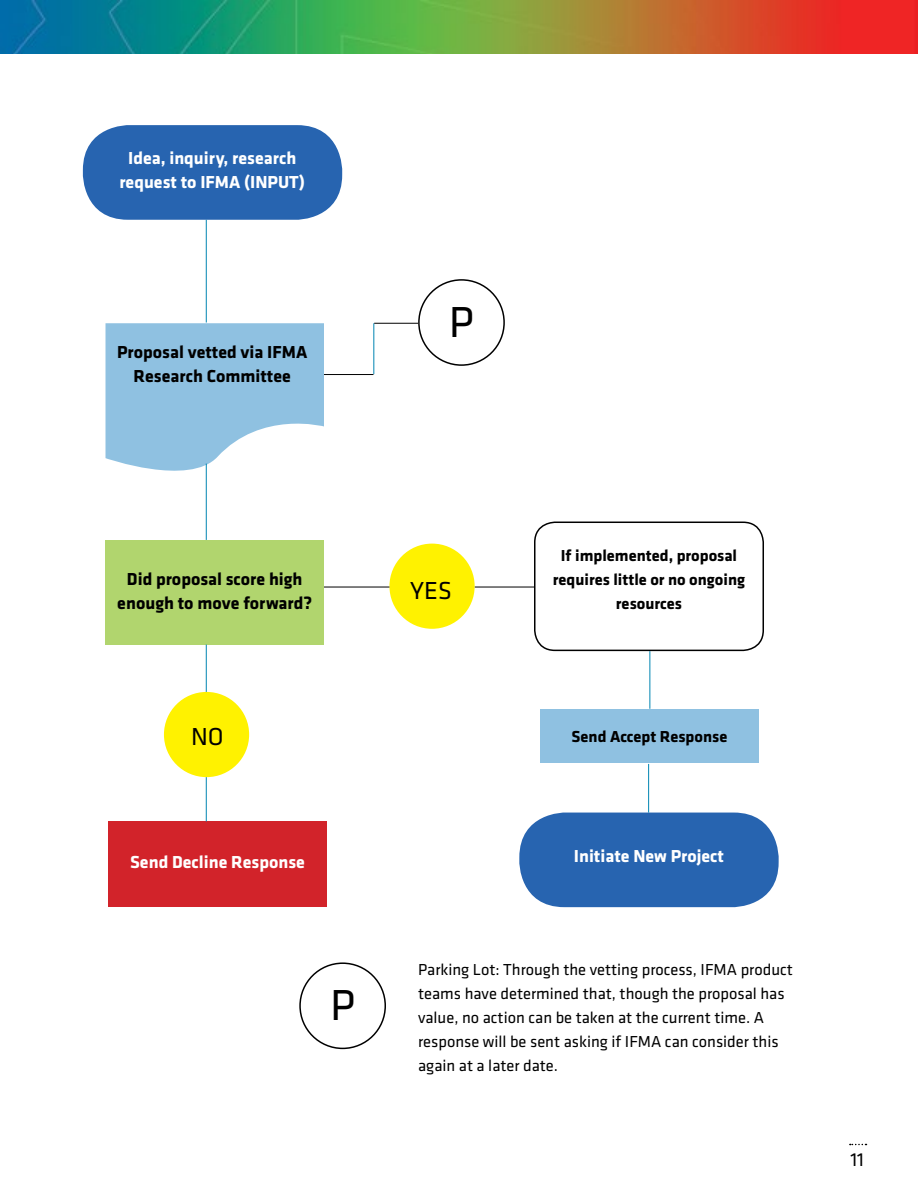
<style>
.page{position:relative;width:918px;height:1188px;background:#fff}
.page>*{position:absolute;margin:0;border:0;box-sizing:border-box;transform-origin:0 0}
.t1{font:45px "Klavika";color:#000}
.t2{font:25.5px "Klavika";color:#000}
.t3{font:19.5px "Klavika";color:#000}
.t4{font:700 18px/24px "Klavika";color:#fff;text-align:center}
.t5{font:700 18px/24px "Klavika";color:#000;text-align:center}
.t6{font:16.5px/24px "Klavika";color:#000}
.t7{font:700 16.5px/24px "Klavika";color:#000;text-align:center}
</style>
<div class="page">
<svg style="left:850px;top:1144px;width:17px;height:1px"></svg>
<div style="left:540px;top:709px;width:219px;height:54px;background:#8fc1e1"></div>
<div style="left:519px;top:813px;width:260px;height:94px;background:#2764b0;border-radius:45px"></div>
<div style="left:108px;top:821px;width:219px;height:86px;background:#d2232a"></div>
<div style="left:106px;top:540px;width:218px;height:105px;background:#b1d56e"></div>
<svg style="left:106px;top:323px;width:218px;height:164px"></svg>
<div style="left:83px;top:125px;width:259px;height:95px;background:#2764b0;border-radius:45px"></div>
<img style="left:0;top:0;width:918px;height:54px">
<div style="left:534px;top:522px;width:230px;height:129px;border:2px solid #000;border-radius:20px"></div>
<div style="left:418px;top:279px;width:87px;height:87px;border:2px solid #000;border-radius:50%"></div>
<div style="left:389px;top:544px;width:86px;height:85px;background:#fff200;border-radius:50%"></div>
<div style="left:299px;top:962px;width:87px;height:87px;border:2px solid #000;border-radius:50%"></div>
<div style="left:164px;top:692px;width:85px;height:85px;background:#fff200;border-radius:50%"></div>
<hr style="left:206px;top:220px;width:1px;height:102px;background:#0085b2">
<hr style="left:206px;top:464px;width:1px;height:76px;background:#0085b2">
<hr style="left:373px;top:323px;width:1px;height:51px;background:#0085b2">
<hr style="left:650px;top:651px;width:1px;height:58px;background:#0085b2">
<hr style="left:648px;top:764px;width:1px;height:49px;background:#0085b2">
<hr style="left:206px;top:645px;width:1px;height:47px;background:#0085b2">
<hr style="left:206px;top:777px;width:1px;height:44px;background:#0085b2">
<hr style="left:324px;top:587px;width:65px;height:1px;background:#000">
<hr style="left:374px;top:323px;width:44px;height:1px;background:#000">
<hr style="left:324px;top:374px;width:49px;height:1px;background:#000">
<hr style="left:475px;top:587px;width:59px;height:1px;background:#000">
<p class="t4" style="left:119px;top:145px;width:187px">Idea, inquiry, research request to IFMA (INPUT)</p>
<p class="t5" style="left:117px;top:340px;width:192px">Proposal vetted via IFMA<br>Research Committee</p>
<h1 class="t1" style="left:449px;top:292px;width:27px">P</h1>
<p class="t5" style="left:117px;top:566px;width:196px">Did proposal score high enough to move forward?</p>
<h2 class="t2" style="left:191px;top:720px;width:34px">NO</h2>
<p class="t4" style="left:130px;top:849px;width:176px">Send Decline Response</p>
<h1 class="t1" style="left:330px;top:976px;width:27px">P</h1>
<h2 class="t2" style="left:410px;top:573px;width:43px">YES</h2>
<p class="t7" style="left:553px;top:543px;width:194px">If implemented, proposal requires little or no ongoing resources</p>
<p class="t7" style="left:572px;top:724px;width:157px">Send Accept Response</p>
<p class="t4" style="left:574px;top:843px;width:152px">Initiate New Project</p>
<p class="t6" style="left:418px;top:957px;width:376px">Parking Lot: Through the vetting process, IFMA product teams have determined that, though the proposal has value, no action can be taken at the current time. A response will be sent asking if IFMA can consider this again at a later date.</p>
<p class="t3" style="left:850px;top:1147px;width:15px">11</p>
</div>
